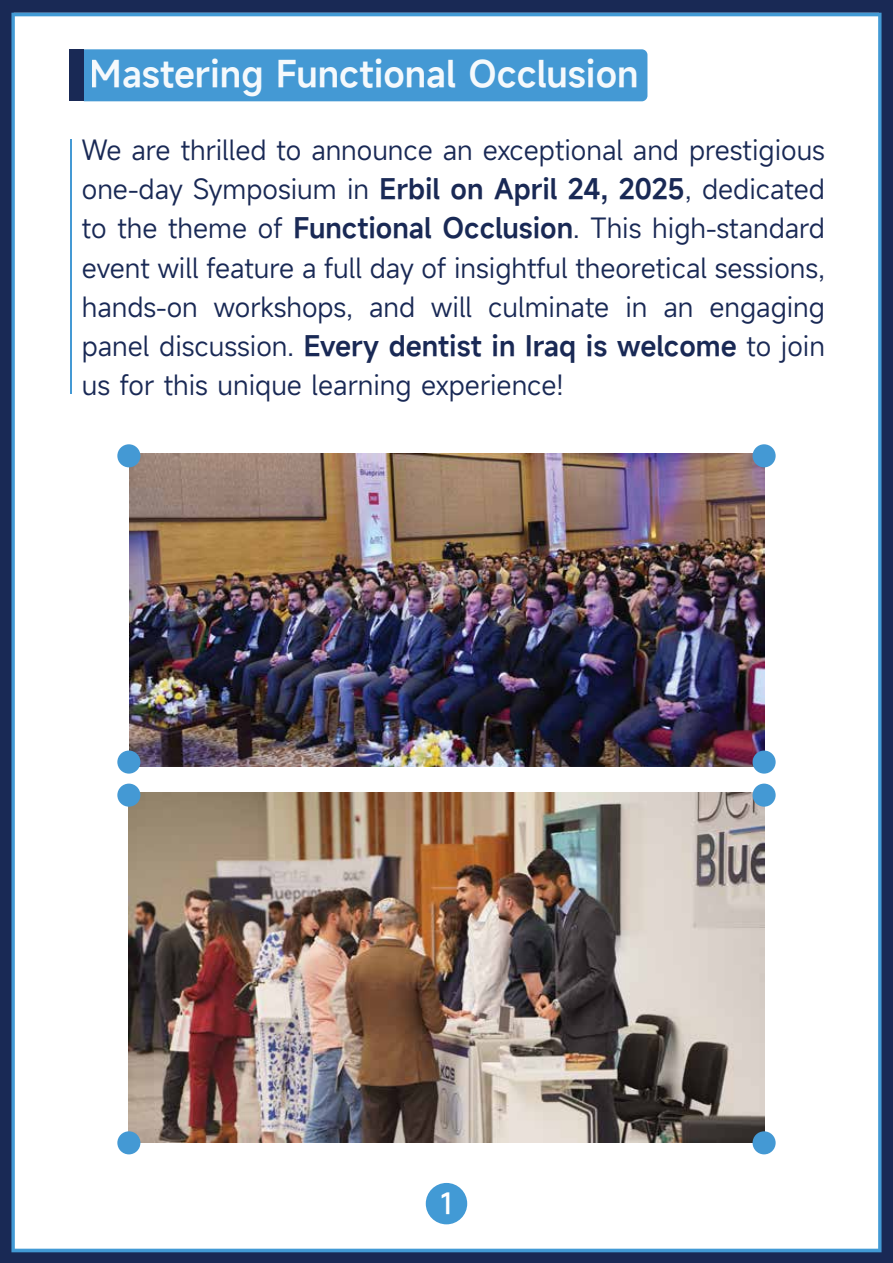
<style>
.page{position:relative;width:893px;height:1263px;background:#192955}
.page>*{position:absolute;margin:0;border:0;box-sizing:border-box;transform-origin:0 0}
.t1{font:600 35.1px "Mi Sans";color:#fff}
.t2{font:500 28.2px "Mi Sans";color:#fff}
.t3{font:27px/39.3px "Mi Sans";color:#192955;text-align:justify}
.s1{font-weight:600}
</style>
<div class="page">
<img style="left:11px;top:13px;width:870px;height:1239px">
<p class="t1" style="left:90px;top:45px;width:550px">Mastering Functional Occlusion</p>
<p class="t3" style="left:82px;top:129px;width:745px">We are thrilled to announce an exceptional and prestigious one-day Symposium in <span class="s1">Erbil on April 24, 2025</span>, dedicated to the theme of <span class="s1">Functional Occlusion</span>. This high-standard event will feature a full day of insightful theoretical sessions, hands-on workshops, and will culminate in an engaging panel discussion. <span class="s1">Every dentist in Iraq is welcome</span> to join us for this unique learning experience!</p>
<p class="t2" style="left:440px;top:1181px;width:14px">1</p>
</div>
